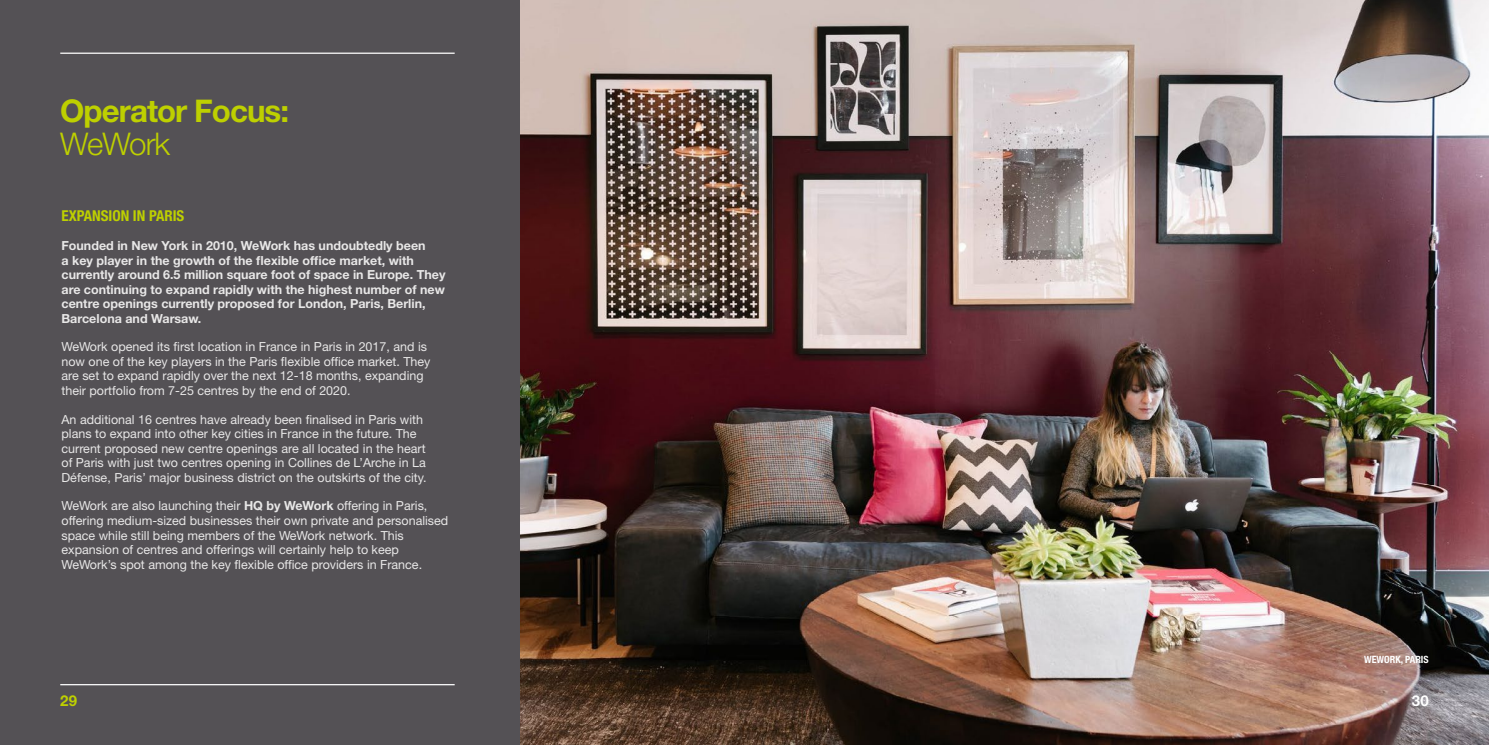
<style>
.page{position:relative;width:1489px;height:745px;background:#fff}
.page>*{position:absolute;margin:0;border:0;box-sizing:border-box;transform-origin:0 0}
.t1{font:700 31.25px "Helvetica Neue LT Std";letter-spacing:-.03em;color:#bed000}
.t2{font:300 31.25px "Helvetica Neue LT Std";letter-spacing:-.03em;color:#bed000}
.t3{font:700 condensed 15px "Helvetica Neue LT Std";color:#bed000}
.t4{font:700 15px "Helvetica Neue LT Std";color:#bed000}
.t5{font:700 15px "Helvetica Neue LT Std";color:#fff}
.t6{font:12.5px/14.5px "Helvetica Neue LT Std";color:#e8e7e7}
.t7{font:700 12.5px/14.5px "Helvetica Neue LT Std";color:#e8e7e7}
.t8{font:700 condensed 10px "Helvetica Neue LT Std";color:#fff}
.s1{font-weight:700}
</style>
<div class="page">
<img style="left:519px;top:0;width:969px;height:744px">
<div style="left:0;top:0;width:519px;height:744px;background:#545155"></div>
<hr style="left:60px;top:683px;width:394px;height:1px;background:#fff">
<hr style="left:60px;top:53px;width:394px;height:1px;background:#fff">
<h1 class="t1" style="left:60px;top:91px;width:230px">Operator Focus:</h1>
<h1 class="t2" style="left:60px;top:125px;width:111px">WeWork</h1>
<p class="t3" style="left:61px;top:207px;width:124px">EXPANSION IN PARIS</p>
<p class="t7" style="left:61px;top:238px;width:385px">Founded in New York in 2010, WeWork has undoubtedly been<br>a key player in the growth of the flexible office market, with currently around 6.5 million square foot of space in Europe. They are continuing to expand rapidly with the highest number of new centre openings currently proposed for London, Paris, Berlin, Barcelona and Warsaw.</p>
<p class="t6" style="left:61px;top:339px;width:370px">WeWork opened its first location in France in Paris in 2017, and is now one of the key players in the Paris flexible office market. They are set to expand rapidly over the next 12-18 months, expanding their portfolio from 7-25 centres by the end of 2020.</p>
<p class="t6" style="left:61px;top:411px;width:366px">An additional 16 centres have already been finalised in Paris with plans to expand into other key cities in France in the future. The current proposed new centre openings are all located in the heart of Paris with just two centres opening in Collines de L’Arche in La Défense, Paris’ major business district on the outskirts of the city.</p>
<p class="t6" style="left:61px;top:498px;width:388px">WeWork are also launching their <span class="s1">HQ by WeWork</span> offering in Paris, offering medium-sized businesses their own private and personalised space while still being members of the WeWork network. This expansion of centres and offerings will certainly help to keep WeWork’s spot among the key flexible office providers in France.</p>
<p class="t8" style="left:1363px;top:653px;width:66px">WEWORK, PARIS</p>
<p class="t4" style="left:60px;top:691px;width:18px">29</p>
<p class="t5" style="left:1411px;top:691px;width:18px">30</p>
</div>
